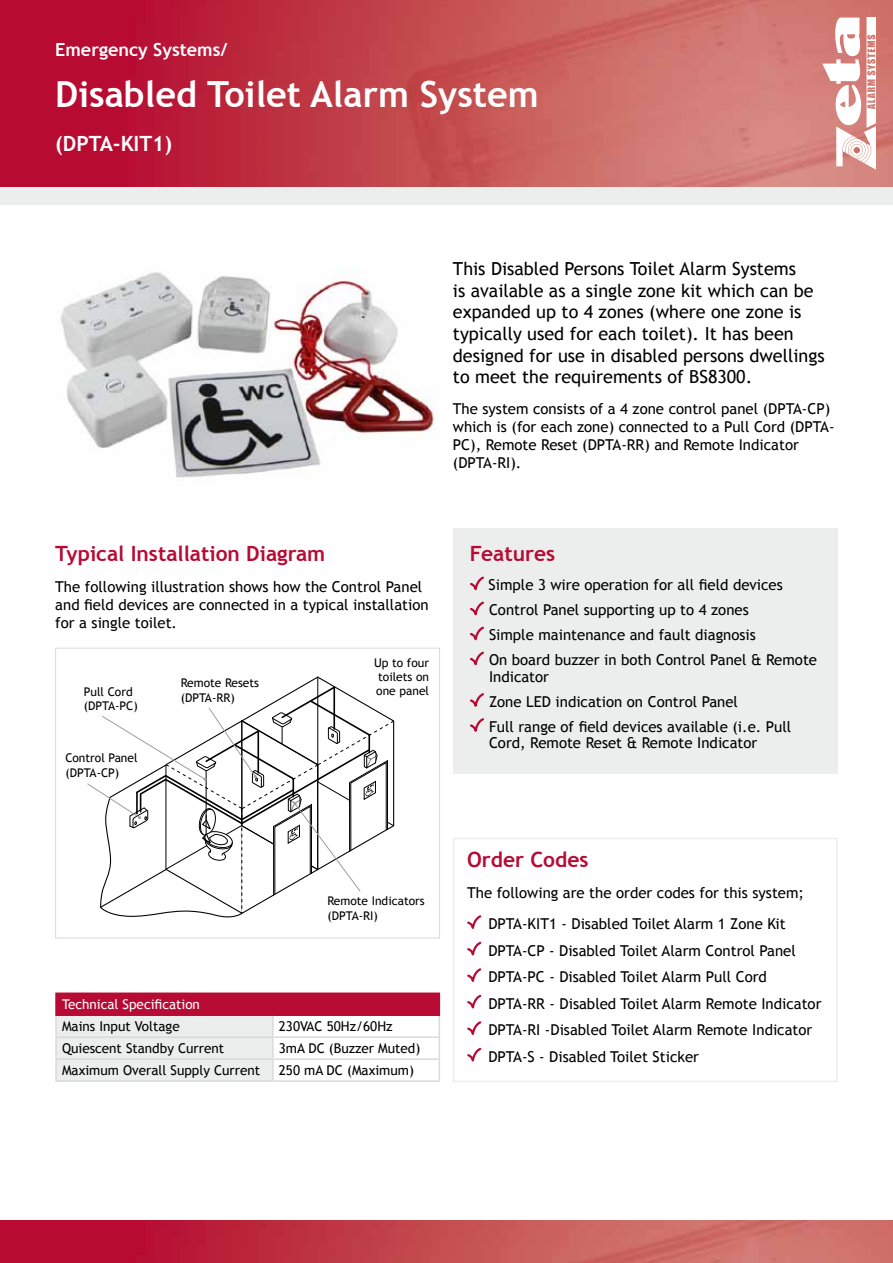
<style>
.page{position:relative;width:893px;height:1263px;background:#fff}
.page>*{position:absolute;margin:0;border:0;box-sizing:border-box;transform-origin:0 0}
.t1{font:700 36px "Trebuchet MS";color:#fff}
.t2{font:700 21px "Trebuchet MS";color:#b70b34}
.t3{font:700 21px "Trebuchet MS";color:#fff}
.t4{font:18px/21.6px "Trebuchet MS";color:#000}
.t5{font:700 18px "Trebuchet MS";color:#fff}
.t6{font:15px/25px "Trebuchet MS";color:#000}
.t7{font:13.5px "Trebuchet MS";color:#000}
.t8{font:13.5px "Trebuchet MS";color:#fff}
.t9{font:12px/14.4px "Trebuchet MS";color:#000}
</style>
<div class="page">
<img style="left:0;top:0;width:893px;height:187px">
<div style="left:0;top:187px;width:893px;height:17px;background:#eceded"></div>
<img style="left:0;top:1220px;width:893px;height:43px">
<div style="left:453px;top:529px;width:385px;height:245px;background:#eceded"></div>
<svg style="left:470px;top:576px;width:14px;height:15px"></svg>
<svg style="left:470px;top:601px;width:14px;height:15px"></svg>
<svg style="left:470px;top:626px;width:14px;height:15px"></svg>
<svg style="left:470px;top:651px;width:14px;height:15px"></svg>
<svg style="left:470px;top:693px;width:14px;height:14px"></svg>
<svg style="left:470px;top:718px;width:14px;height:14px"></svg>
<div style="left:56px;top:993px;width:383px;height:22px;background:#b70b34"></div>
<div style="left:57px;top:1016px;width:215px;height:64px;background:#eceded"></div>
<hr style="left:55px;top:992px;width:218px;height:2px;background:#b70b34">
<hr style="left:55px;top:994px;width:2px;height:20px;background:#b70b34">
<hr style="left:273px;top:992px;width:167px;height:2px;background:#b70b34">
<hr style="left:55px;top:1014px;width:218px;height:2px;background:#b70b34">
<hr style="left:273px;top:1014px;width:167px;height:2px;background:#b70b34">
<hr style="left:55px;top:1016px;width:2px;height:20px;background:#d9dadb">
<hr style="left:272px;top:1016px;width:2px;height:20px;background:#d9dadb">
<hr style="left:55px;top:1036px;width:218px;height:2px;background:#d9dadb">
<hr style="left:55px;top:1038px;width:2px;height:20px;background:#d9dadb">
<hr style="left:273px;top:1036px;width:167px;height:2px;background:#d9dadb">
<hr style="left:272px;top:1038px;width:2px;height:20px;background:#d9dadb">
<hr style="left:55px;top:1058px;width:218px;height:2px;background:#d9dadb">
<hr style="left:55px;top:1060px;width:2px;height:20px;background:#d9dadb">
<hr style="left:273px;top:1058px;width:167px;height:2px;background:#d9dadb">
<hr style="left:272px;top:1060px;width:2px;height:20px;background:#d9dadb">
<svg style="left:439px;top:994px;width:1px;height:86px"></svg>
<hr style="left:55px;top:1080px;width:218px;height:2px;background:#d9dadb">
<hr style="left:273px;top:1080px;width:167px;height:2px;background:#d9dadb">
<svg style="left:467px;top:915px;width:15px;height:14px"></svg>
<svg style="left:467px;top:941px;width:15px;height:15px"></svg>
<svg style="left:467px;top:968px;width:15px;height:14px"></svg>
<svg style="left:467px;top:994px;width:15px;height:15px"></svg>
<svg style="left:467px;top:1021px;width:15px;height:14px"></svg>
<svg style="left:467px;top:1047px;width:15px;height:15px"></svg>
<div style="left:453px;top:838px;width:385px;height:244px;border:2px solid #eceded"></div>
<img style="left:60px;top:272px;width:376px;height:206px">
<div style="left:55px;top:648px;width:385px;height:290px;border:1px solid #d9dadb"></div>
<svg style="left:87px;top:676px;width:308px;height:242px"></svg>
<svg style="left:822px;top:17px;width:54px;height:153px"></svg>
<p class="t5" style="left:55px;top:38px;width:174px">Emergency Systems/</p>
<h1 class="t1" style="left:55px;top:72px;width:485px">Disabled Toilet Alarm System</h1>
<h2 class="t3" style="left:55px;top:130px;width:119px">(DPTA-KIT1)</h2>
<p class="t4" style="left:453px;top:258px;width:373px">This Disabled Persons Toilet Alarm Systems<br>is available as a single zone kit which can be expanded up to 4 zones (where one zone is typically used for each toilet). It has been designed for use in disabled persons dwellings to meet the requirements of BS8300.</p>
<p class="t6" style="left:453px;top:400px;width:383px;line-height:18px">The system consists of a 4 zone control panel (DPTA-CP) which is (for each zone) connected to a Pull Cord (DPTA-PC), Remote Reset (DPTA-RR) and Remote Indicator (DPTA-RI).</p>
<h2 class="t2" style="left:55px;top:541px;width:272px">Typical Installation Diagram</h2>
<p class="t6" style="left:55px;top:578px;width:375px;line-height:18px">The following illustration shows how the Control Panel and field devices are connected in a typical installation for a single toilet.</p>
<p class="t9" style="left:84px;top:684px;width:56px">Pull Cord (DPTA-PC)</p>
<p class="t9" style="left:65px;top:751px;width:74px">Control Panel (DPTA-CP)</p>
<p class="t9" style="left:181px;top:676px;width:80px">Remote Resets (DPTA-RR)</p>
<p class="t9" style="left:374px;top:655px;width:56px;text-align:justify">Up to four toilets on one panel</p>
<p class="t9" style="left:327px;top:894px;width:99px">Remote Indicators (DPTA-RI)</p>
<p class="t8" style="left:62px;top:996px;width:139px">Technical Specification</p>
<p class="t7" style="left:62px;top:1018px;width:119px">Mains Input Voltage</p>
<p class="t7" style="left:279px;top:1018px;width:115px">230VAC 50Hz/60Hz</p>
<p class="t7" style="left:62px;top:1040px;width:164px">Quiescent Standby Current</p>
<p class="t7" style="left:279px;top:1040px;width:143px">3mA DC (Buzzer Muted)</p>
<p class="t7" style="left:62px;top:1062px;width:200px">Maximum Overall Supply Current</p>
<p class="t7" style="left:279px;top:1062px;width:137px">250 mA DC (Maximum)</p>
<h2 class="t2" style="left:470px;top:540px;width:87px">Features</h2>
<p class="t6" style="left:489px;top:573px;width:330px">Simple 3 wire operation for all field devices Control Panel supporting up to 4 zones<br>Simple maintenance and fault diagnosis<br>On board buzzer in both Control Panel &amp; Remote</p>
<p class="t6" style="left:489px;top:664px;width:304px">Indicator<br>Zone LED indication on Control Panel<br>Full range of field devices available (i.e. Pull</p>
<p class="t6" style="left:489px;top:731px;width:270px">Cord, Remote Reset &amp; Remote Indicator</p>
<h2 class="t2" style="left:467px;top:847px;width:123px">Order Codes</h2>
<p class="t6" style="left:467px;top:878px;width:338px;line-height:30.8px;text-align:center">The following are the order codes for this system;<br>DPTA-KIT1 - Disabled Toilet Alarm 1 Zone Kit</p>
<p class="t6" style="left:488px;top:937px;width:335px;line-height:26.5px">DPTA-CP - Disabled Toilet Alarm Control Panel DPTA-PC - Disabled Toilet Alarm Pull Cord DPTA-RR - Disabled Toilet Alarm Remote Indicator DPTA-RI -Disabled Toilet Alarm Remote Indicator DPTA-S - Disabled Toilet Sticker</p>
</div>
